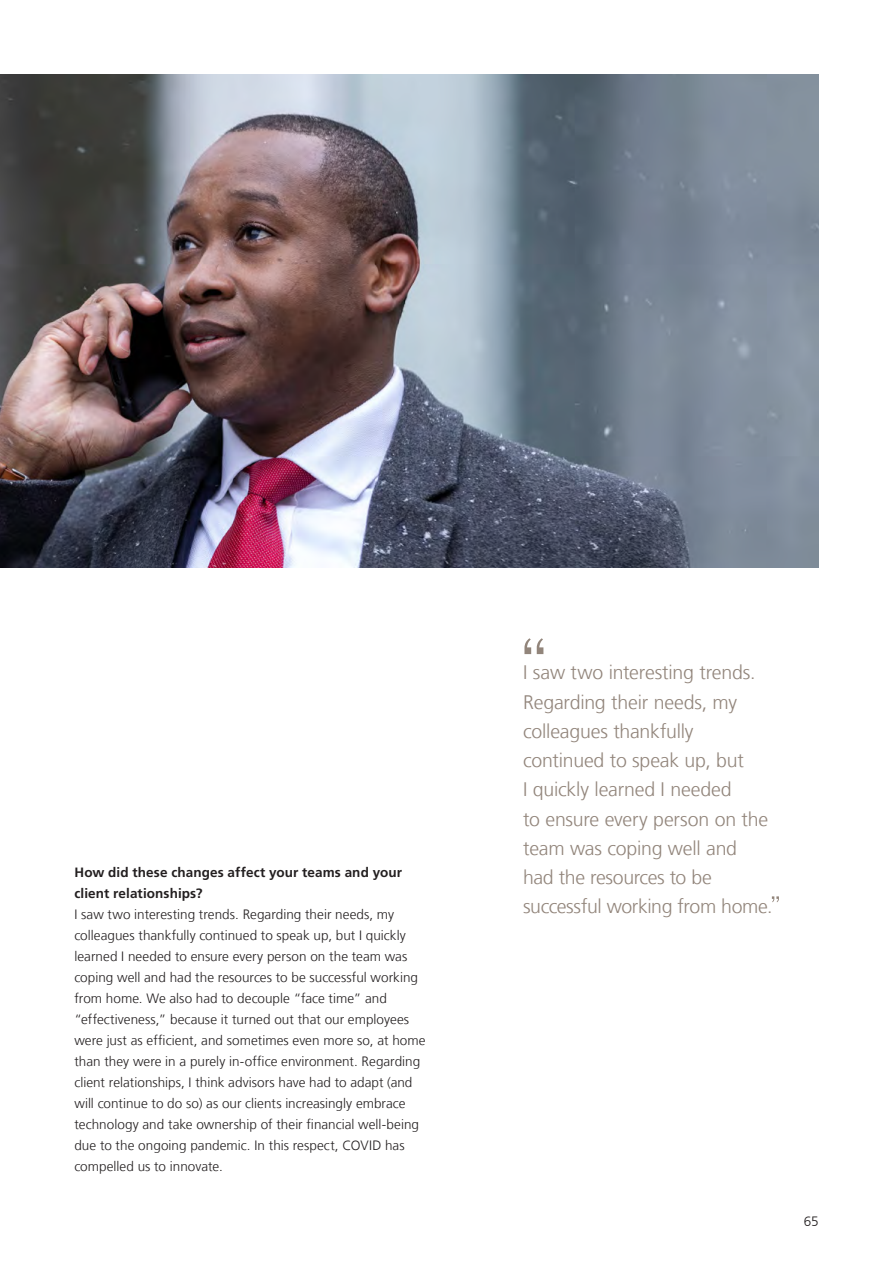
<style>
.page{position:relative;width:893px;height:1263px;background:#fff}
.page>*{position:absolute;margin:0;border:0;box-sizing:border-box;transform-origin:0 0}
.t1{font:300 19.5px/29.2px "Frutiger LT Com";letter-spacing:-.015em;color:#92857b}
.body{font:300 13.5px/21px "Frutiger LT Com";color:#231f20}
.body-2{font:700 13.5px/21px "Frutiger LT Com";letter-spacing:.01em;color:#231f20}
</style>
<div class="page">
<img style="left:0;top:74px;width:819px;height:493px">
<svg style="left:524px;top:638px;width:19px;height:16px"></svg>
<svg style="left:772px;top:896px;width:7px;height:6px"></svg>
<p class="body-2" style="left:74px;top:862px;width:329px">How did these changes affect your teams and your client relationships?</p>
<p class="body" style="left:74px;top:904px;width:353px">I saw two interesting trends. Regarding their needs, my colleagues thankfully continued to speak up, but I quickly learned I needed to ensure every person on the team was coping well and had the resources to be successful working from home. We also had to decouple “face time” and -“effectiveness,” because it turned out that our employees were just as efficient, and sometimes even more so, at home than they were in a purely in-office environment. Regarding -client relationships, I think advisors have had to adapt (and will continue to do so) as our clients increasingly embrace technology and take ownership of their financial well-being due to the ongoing pandemic. In this respect, COVID has compelled us to innovate.</p>
<p class="t1" style="left:523px;top:658px;width:251px">I saw two interesting trends.<br>Regarding their needs, my colleagues thankfully continued to speak up, but<br>I quickly learned I needed<br>to ensure every person on the team was coping well and<br>had the resources to be successful working from home.</p>
<p class="body" style="left:804px;top:1211px;width:16px">65</p>
</div>
